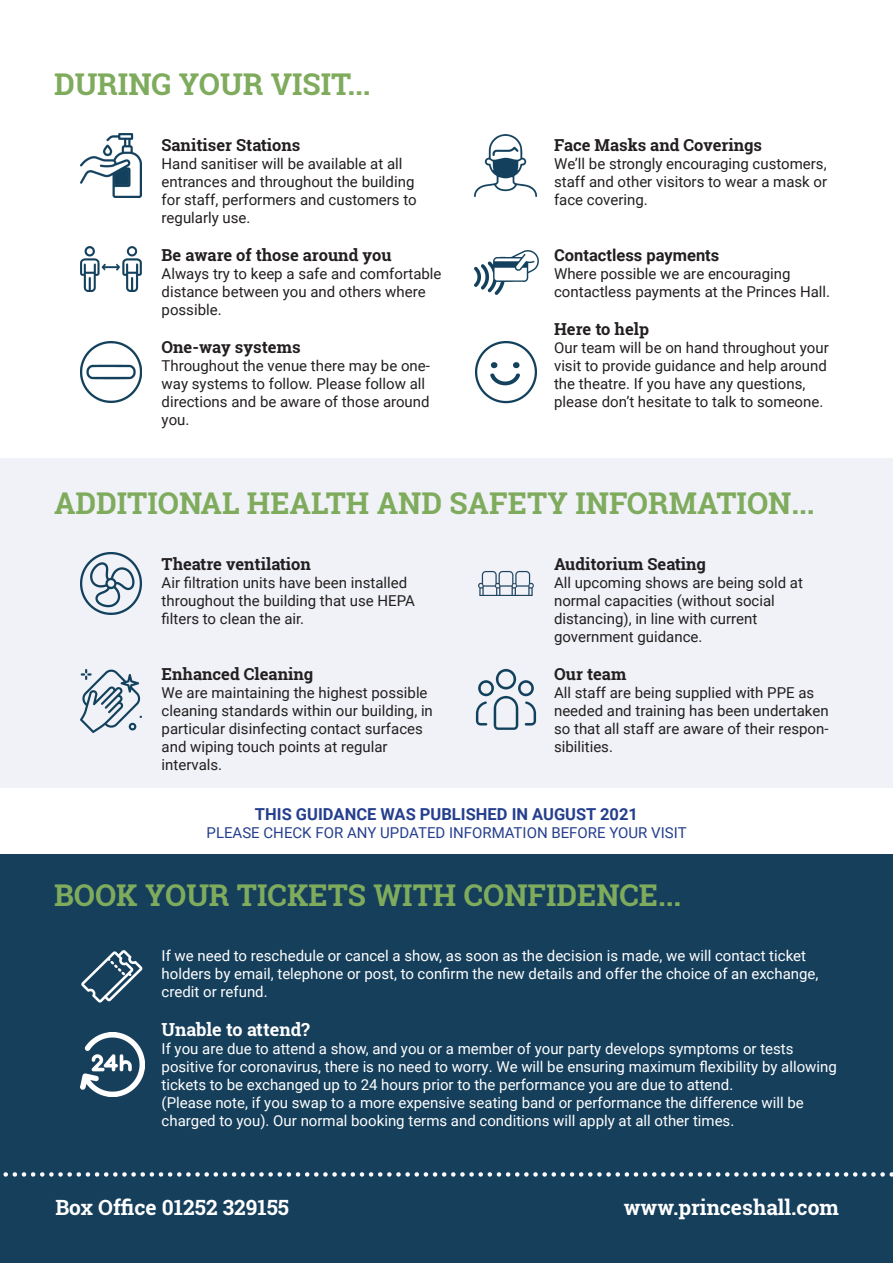
<style>
.page{position:relative;width:893px;height:1263px;background:#fff}
.page>*{position:absolute;margin:0;border:0;box-sizing:border-box;transform-origin:0 0}
.t1{font:700 30px "Roboto Slab";color:#7fab5d}
.t2{font:700 21px "Roboto Slab";color:#fff}
.t3{font:700 18px "Roboto Slab";color:#fff}
.t4{font:700 16.5px "Roboto Slab";color:#231f20}
.t5{font:700 16.5px "Roboto";color:#253f8e}
.t6{font:700 16.5px "Roboto";color:#231f20}
.t7{font:15px/18px "Roboto";color:#231f20}
.t8{font:15px/18px "Roboto";color:#fff}
.t9{font:15px "Roboto";color:#253f8e}
</style>
<div class="page">
<div style="left:0;top:459px;width:893px;height:329px;background:#f0f2f7"></div>
<div style="left:0;top:855px;width:893px;height:408px;background:#163f5c"></div>
<img style="left:80px;top:134px;width:62px;height:64px">
<img style="left:474px;top:135px;width:63px;height:62px">
<img style="left:80px;top:247px;width:62px;height:45px">
<img style="left:474px;top:250px;width:64px;height:44px">
<img style="left:80px;top:341px;width:62px;height:62px">
<img style="left:475px;top:341px;width:62px;height:63px">
<img style="left:80px;top:553px;width:62px;height:61px">
<img style="left:478px;top:571px;width:56px;height:25px">
<img style="left:80px;top:669px;width:62px;height:63px">
<img style="left:475px;top:669px;width:62px;height:61px">
<img style="left:81px;top:950px;width:62px;height:53px">
<svg style="left:3px;top:1172px;width:890px;height:5px"></svg>
<img style="left:80px;top:1032px;width:64px;height:64px">
<p class="t1" style="left:54px;top:64px;width:318px">DURING YOUR VISIT...</p>
<p class="t4" style="left:162px;top:134px;width:140px">Sanitiser Stations</p>
<p class="t7" style="left:162px;top:154px;width:257px">Hand sanitiser will be available at all entrances and throughout the building for staff, performers and customers to regularly use.</p>
<p class="t4" style="left:162px;top:244px;width:232px">Be aware of those around you</p>
<p class="t7" style="left:162px;top:264px;width:281px">Always try to keep a safe and comfortable distance between you and others where possible.</p>
<p class="t4" style="left:162px;top:336px;width:140px">One-way systems</p>
<p class="t7" style="left:162px;top:356px;width:270px">Throughout the venue there may be one&shy;way systems to follow. Please follow all directions and be aware of those around you.</p>
<p class="t4" style="left:554px;top:134px;width:209px">Face Masks and Coverings</p>
<p class="t7" style="left:554px;top:154px;width:275px;text-align:justify">We’ll be strongly encouraging customers, staff and other visitors to wear a mask or face covering.</p>
<p class="t6" style="left:554px;top:244px;width:167px">Contactless payments</p>
<p class="t7" style="left:554px;top:264px;width:238px">Where possible we are encouraging</p>
<p class="t7" style="left:554px;top:282px;width:278px">contactless payments at the Princes Hall.</p>
<p class="t4" style="left:554px;top:318px;width:96px">Here to help</p>
<p class="t7" style="left:554px;top:338px;width:276px">Our team will be on hand throughout your visit to provide guidance and help around the theatre. If you have any questions, please don’t hesitate to talk to someone.</p>
<p class="t1" style="left:54px;top:483px;width:762px">ADDITIONAL HEALTH AND SAFETY INFORMATION...</p>
<p class="t4" style="left:162px;top:553px;width:151px">Theatre ventilation</p>
<p class="t7" style="left:162px;top:573px;width:255px">Air filtration units have been installed throughout the building that use HEPA filters to clean the air.</p>
<p class="t4" style="left:162px;top:663px;width:153px">Enhanced Cleaning</p>
<p class="t7" style="left:162px;top:683px;width:273px">We are maintaining the highest possible cleaning standards within our building, in particular disinfecting contact surfaces and wiping touch points at regular</p>
<p class="t7" style="left:162px;top:755px;width:62px">intervals.</p>
<p class="t4" style="left:554px;top:553px;width:153px">Auditorium Seating</p>
<p class="t7" style="left:554px;top:573px;width:250px">All upcoming shows are being sold at</p>
<p class="t7" style="left:554px;top:591px;width:222px">normal capacities (without social</p>
<p class="t7" style="left:554px;top:609px;width:205px">distancing), in line with current</p>
<p class="t7" style="left:554px;top:627px;width:150px">government guidance.</p>
<p class="t4" style="left:554px;top:663px;width:74px">Our team</p>
<p class="t7" style="left:554px;top:683px;width:276px">All staff are being supplied with PPE as needed and training has been undertaken so that all staff are aware of their respon&shy;sibilities.</p>
<p class="t5" style="left:255px;top:803px;width:384px">THIS GUIDANCE WAS PUBLISHED IN AUGUST 2021</p>
<p class="t9" style="left:207px;top:822px;width:482px">PLEASE CHECK FOR ANY UPDATED INFORMATION BEFORE YOUR VISIT</p>
<p class="t1" style="left:54px;top:875px;width:629px">BOOK YOUR TICKETS WITH CONFIDENCE...</p>
<p class="t8" style="left:162px;top:946px;width:658px">If we need to reschedule or cancel a show, as soon as the decision is made, we will contact ticket holders by email, telephone or post, to confirm the new details and offer the choice of an exchange, credit or refund.</p>
<p class="t3" style="left:162px;top:1017px;width:150px">Unable to attend?</p>
<p class="t8" style="left:162px;top:1039px;width:677px">If you are due to attend a show, and you or a member of your party develops symptoms or tests positive for coronavirus, there is no need to worry. We will be ensuring maximum flexibility by allowing tickets to be exchanged up to 24 hours prior to the performance you are due to attend.</p>
<p class="t8" style="left:162px;top:1093px;width:644px">(Please note, if you swap to a more expensive seating band or performance the difference will be charged to you). Our normal booking terms and conditions will apply at all other times.</p>
<p class="t2" style="left:55px;top:1193px;width:235px">Box Office 01252 329155</p>
<p class="t2" style="left:624px;top:1193px;width:217px">www.princeshall.com</p>
</div>
